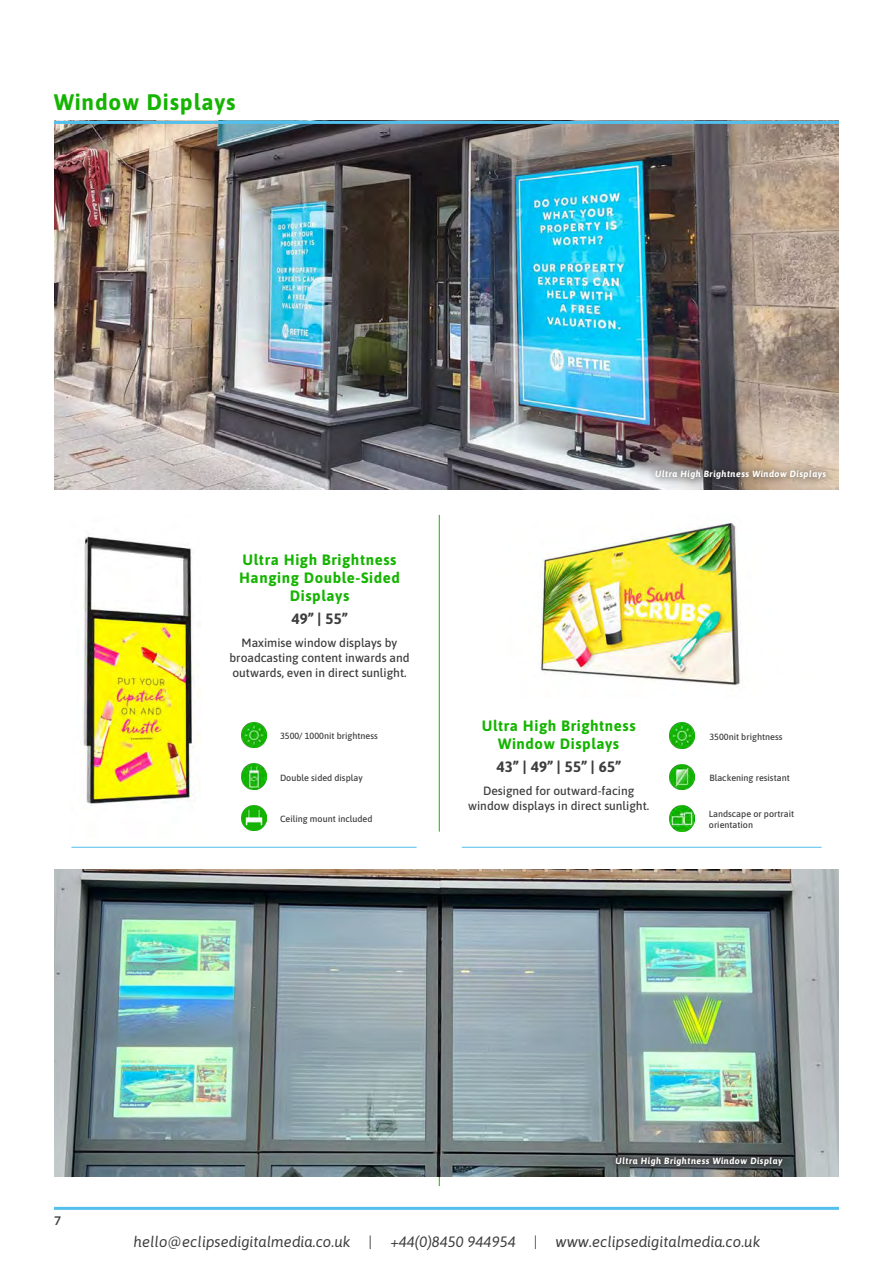
<style>
.page{position:relative;width:893px;height:1263px;background:#fff}
.page>*{position:absolute;margin:0;border:0;box-sizing:border-box;transform-origin:0 0}
.t1{font:700 22.5px "Asap";letter-spacing:.04em;color:#15b400}
.t2{font:700 15px/18px "Asap";letter-spacing:.04em;color:#15b400;text-align:center}
.t3{font:italic 15px "Asap";color:#3e3e3e}
.t4{font:700 15px "Asap";letter-spacing:.02em;color:#3e3e3e}
.t5{font:500 12px/15px "Asap";color:#3e3e3e;text-align:center}
.t6{font:700 12px "Lato";color:#3e3e3e}
.t7{font:500 9px "Asap";color:#3e3e3e}
.t8{font:italic 700 9px "Asap";letter-spacing:.05em;color:#fff}
</style>
<div class="page">
<img style="left:54px;top:124px;width:785px;height:365px">
<hr style="left:54px;top:1207px;width:785px;height:3px;background:#52bfed">
<hr style="left:54px;top:121px;width:785px;height:3px;background:#52bfed">
<div style="left:648px;top:463px;width:185px;height:24px;background:#231f20;opacity:.9"></div>
<img style="left:83px;top:534px;width:117px;height:270px">
<img style="left:538px;top:523px;width:202px;height:163px">
<hr style="left:439px;top:515px;width:1px;height:317px;background:#15b400">
<hr style="left:439px;top:869px;width:1px;height:317px;background:#15b400">
<hr style="left:71px;top:847px;width:346px;height:1px;background:#52bfed">
<hr style="left:462px;top:847px;width:360px;height:1px;background:#52bfed">
<img style="left:54px;top:869px;width:785px;height:307px">
<img style="left:241px;top:722px;width:26px;height:26px">
<img style="left:241px;top:764px;width:26px;height:25px">
<img style="left:241px;top:805px;width:26px;height:26px">
<img style="left:669px;top:764px;width:26px;height:25px">
<img style="left:669px;top:805px;width:26px;height:26px">
<div style="left:607px;top:1148px;width:184px;height:27px;background:#231f20;opacity:.9"></div>
<img style="left:669px;top:722px;width:26px;height:26px">
<p class="t1" style="left:54px;top:86px;width:183px">Window Displays</p>
<p class="t6" style="left:54px;top:1211px;width:8px">7</p>
<p class="t2" style="left:239px;top:550px;width:162px">Ultra High Brightness<br>Hanging Double-Sided<br>Displays</p>
<p class="t4" style="left:291px;top:608px;width:57px">49” | 55”</p>
<p class="t5" style="left:229px;top:635px;width:182px">Maximise window displays by broadcasting content inwards and outwards, even in direct sunlight.</p>
<p class="t7" style="left:280px;top:730px;width:99px">3500/ 1000nit brightness</p>
<p class="t7" style="left:280px;top:771px;width:84px">Double sided display</p>
<p class="t7" style="left:280px;top:813px;width:94px">Ceiling mount included</p>
<p class="t8" style="left:655px;top:468px;width:172px">Ultra High Brightness Window Displays</p>
<p class="t2" style="left:482px;top:716px;width:155px">Ultra High Brightness<br>Window Displays</p>
<p class="t4" style="left:497px;top:756px;width:126px">43” | 49” | 55” | 65”</p>
<p class="t5" style="left:468px;top:783px;width:183px">Designed for outward-facing window displays in direct sunlight.</p>
<p class="t7" style="left:709px;top:730px;width:75px">3500nit brightness</p>
<p class="t7" style="left:709px;top:772px;width:82px">Blackening resistant</p>
<p class="t7" style="left:709px;top:808px;width:87px">Landscape or portrait</p>
<p class="t7" style="left:709px;top:819px;width:46px">orientation</p>
<p class="t8" style="left:616px;top:1155px;width:168px">Ultra High Brightness Window Display</p>
<p class="t3" style="left:134px;top:1232px;width:628px">hello@eclipsedigitalmedia.co.uk | +44(0)8450 944954 | www.eclipsedigitalmedia.co.uk</p>
</div>
